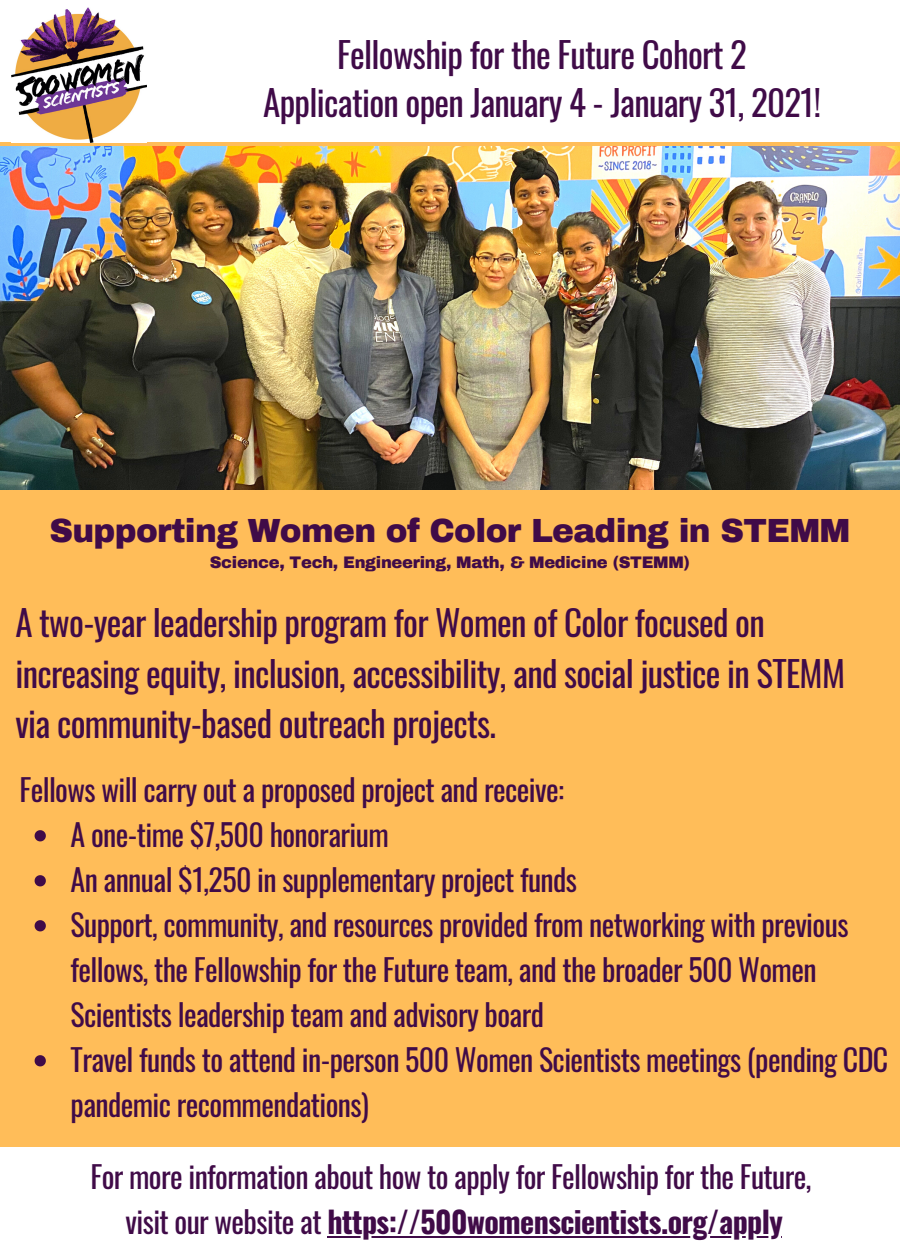
<style>
.page{position:relative;width:900px;height:1260px;background:#ffbd59}
.page>*{position:absolute;margin:0;border:0;box-sizing:border-box;transform-origin:0 0}
.t1{font:35px/50.5px "Oswald";letter-spacing:-.02em;color:#400b48}
.t2{font:900 32.75px "Archivo";letter-spacing:-.02em;color:#400b48}
.t3{font:30px/45px "Oswald";letter-spacing:-.02em;color:#400b48}
.t4{font:700 30px "Oswald";letter-spacing:-.02em;color:#400b48}
.t5{font:900 16.5px "Archivo";letter-spacing:-.02em;color:#400b48}
.s1{font-weight:400}
</style>
<div class="page">
<img style="left:0;top:146px;width:900px;height:343px">
<div style="left:0;top:0;width:900px;height:142px;background:#fff"></div>
<div style="left:0;top:1147px;width:900px;height:113px;background:#fff"></div>
<img style="left:11px;top:7px;width:135px;height:135px">
<svg style="left:35px;top:830px;width:11px;height:11px"></svg>
<svg style="left:35px;top:875px;width:11px;height:11px"></svg>
<svg style="left:35px;top:920px;width:11px;height:11px"></svg>
<svg style="left:35px;top:1055px;width:11px;height:11px"></svg>
<hr style="left:327px;top:1236px;width:455px;height:2px;background:#400b48">
<p class="t1" style="left:337px;top:28px;width:411px">Fellowship for the Future Cohort 2</p>
<p class="t1" style="left:263px;top:76px;width:559px">Application open January 4 - January 31, 2021!</p>
<p class="t2" style="left:49px;top:513px;width:803px">Supporting Women of Color Leading in STEMM</p>
<p class="t5" style="left:210px;top:553px;width:482px">Science, Tech, Engineering, Math, &amp; Medicine (STEMM)</p>
<p class="t1" style="left:15px;top:596px;width:831px">A two-year leadership program for Women of Color focused on increasing equity, inclusion, accessibility, and social justice in STEMM via community-based outreach projects.</p>
<p class="t3" style="left:20px;top:766px;width:546px">Fellows will carry out a proposed project and receive:</p>
<p class="t3" style="left:71px;top:811px;width:320px">A one-time $7,500 honorarium</p>
<p class="t3" style="left:71px;top:856px;width:508px">An annual $1,250 in supplementary project funds</p>
<p class="t3" style="left:71px;top:901px;width:779px">Support, community, and resources provided from networking with previous fellows, the Fellowship for the Future team, and the broader 500 Women<br>Scientists leadership team and advisory board</p>
<p class="t3" style="left:71px;top:1036px;width:819px">Travel funds to attend in-person 500 Women Scientists meetings (pending CDC pandemic recommendations)</p>
<p class="t3" style="left:91px;top:1153px;width:722px">For more information about how to apply for Fellowship for the Future,</p>
<p class="t4" style="left:126px;top:1198px;width:659px"><span class="s1">visit our website at</span> https://500womenscientists.org/apply</p>
</div>
